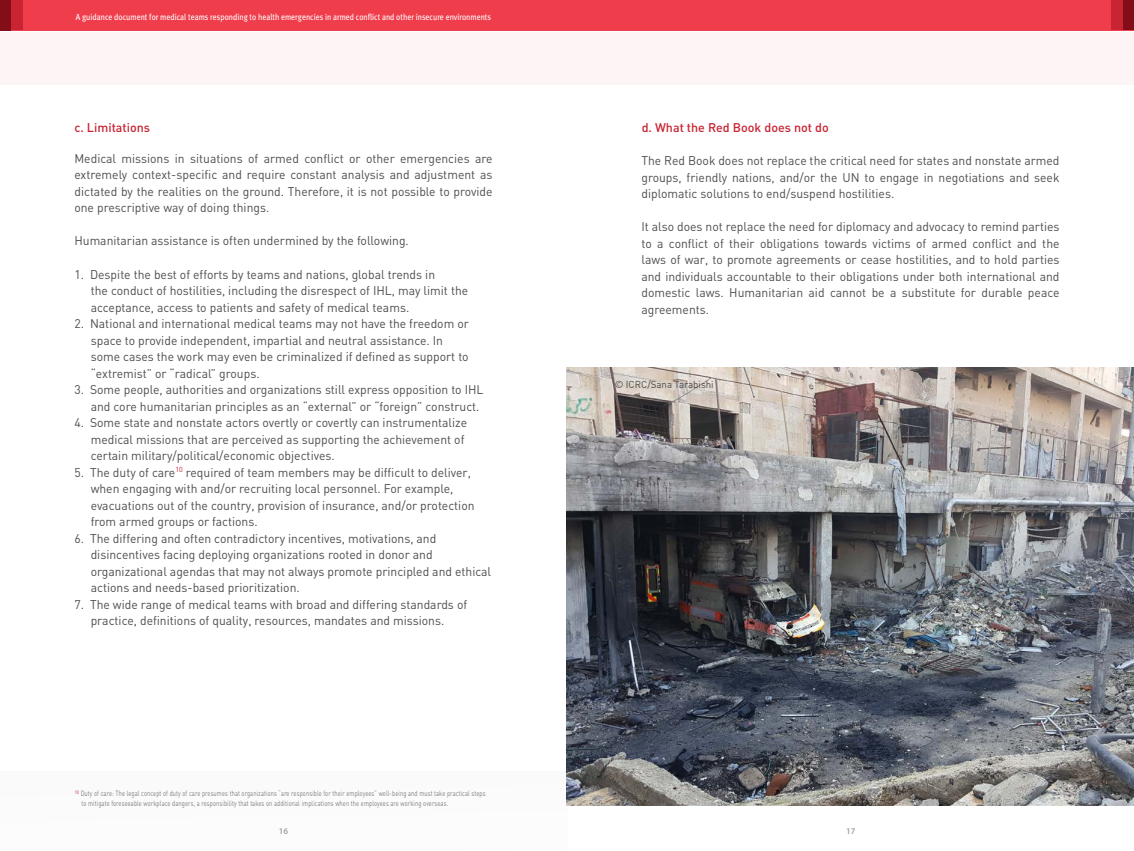
<style>
.page{position:relative;width:1134px;height:851px;background:#fff}
.page>*{position:absolute;margin:0;border:0;box-sizing:border-box;transform-origin:0 0}
.t1{font:12.5px/16.5px "DIN";color:#4d4d4f}
.t2{font:500 12.5px "DIN";color:#c82432}
.t3{font:10px "DIN";color:#0b0a0b}
.t4{font:8.75px "Meta Plus";color:#fff;scale:.9 1}
.t5{font:600 8.75px "Myriad Pro";color:#9fa1a4}
.t6{font:7.5px "DIN";letter-spacing:.02em;color:#7b7c7f;scale:.76 1}
</style>
<div class="page">
<div style="left:0;top:0;width:1134px;height:30px;background:#ef3d4b"></div>
<div style="left:0;top:32px;width:1134px;height:53px;background:#fcf4f5"></div>
<div style="left:1111px;top:0;width:12px;height:30px;background:#c82432"></div>
<div style="left:11px;top:0;width:11px;height:30px;background:#c82432"></div>
<div style="left:1123px;top:0;width:11px;height:30px;background:#840e18"></div>
<div style="left:0;top:0;width:11px;height:30px;background:#840e18"></div>
<div style="left:0;top:771px;width:568px;height:79px;background:#fbfbfb"></div>
<img style="left:567px;top:367px;width:567px;height:438px">
<p class="t4" style="left:76px;top:12px;width:463px">A guidance document for medical teams responding to health emergencies in armed conflict and other insecure environments</p>
<p class="t2" style="left:74px;top:119px;width:77px">c. Limitations</p>
<p class="t1" style="left:74px;top:150px;width:420px;text-align:justify">Medical missions in situations of armed conflict or other emergencies are extremely context-specific and require constant analysis and adjustment as dictated by the realities on the ground. Therefore, it is not possible to provide one prescriptive way of doing things.</p>
<p class="t1" style="left:74px;top:232px;width:336px">Humanitarian assistance is often undermined by the following.</p>
<p class="t1" style="left:74px;top:265px;width:362px">1. Despite the best of efforts by teams and nations, global trends in</p>
<p class="t1" style="left:91px;top:282px;width:379px">the conduct of hostilities, including the disrespect of IHL, may limit the acceptance, access to patients and safety of medical teams.</p>
<p class="t1" style="left:74px;top:315px;width:396px">2. National and international medical teams may not have the freedom or</p>
<p class="t1" style="left:91px;top:331px;width:379px">space to provide independent, impartial and neutral assistance. In some cases the work may even be criminalized if defined as support to “extremist” or “radical” groups.</p>
<p class="t1" style="left:74px;top:381px;width:411px">3. Some people, authorities and organizations still express opposition to IHL</p>
<p class="t1" style="left:91px;top:397px;width:390px">and core humanitarian principles as an “external” or “foreign” construct.</p>
<p class="t1" style="left:74px;top:414px;width:394px">4. Some state and nonstate actors overtly or covertly can instrumentalize</p>
<p class="t1" style="left:91px;top:430px;width:375px">medical missions that are perceived as supporting the achievement of certain military/political/economic objectives.</p>
<p class="t1" style="left:74px;top:463px;width:398px">5. The duty of care<sup>10</sup> required of team members may be difficult to deliver,</p>
<p class="t1" style="left:91px;top:480px;width:385px">when engaging with and/or recruiting local personnel. For example, evacuations out of the country, provision of insurance, and/or protection from armed groups or factions.</p>
<p class="t1" style="left:74px;top:529px;width:363px">6. The differing and often contradictory incentives, motivations, and</p>
<p class="t1" style="left:91px;top:546px;width:402px">disincentives facing deploying organizations rooted in donor and organizational agendas that may not always promote principled and ethical actions and needs-based prioritization.</p>
<p class="t1" style="left:74px;top:595px;width:394px">7. The wide range of medical teams with broad and differing standards of</p>
<p class="t1" style="left:91px;top:612px;width:355px">practice, definitions of quality, resources, mandates and missions.</p>
<p class="t6" style="left:75px;top:788px;width:542px"><sup>10</sup> Duty of care: The legal concept of duty of care presumes that organizations “are responsible for their employees” well-being and must take practical steps</p>
<p class="t6" style="left:82px;top:798px;width:484px">to mitigate foreseeable workplace dangers, a responsibility that takes on additional implications when the employees are working overseas.</p>
<p class="t2" style="left:642px;top:119px;width:189px">d. What the Red Book does not do</p>
<p class="t1" style="left:641px;top:152px;width:420px;text-align:justify">The Red Book does not replace the critical need for states and nonstate armed groups, friendly nations, and/or the UN to engage in negotiations and seek diplomatic solutions to end/suspend hostilities.</p>
<p class="t1" style="left:641px;top:218px;width:420px;text-align:justify">It also does not replace the need for diplomacy and advocacy to remind parties to a conflict of their obligations towards victims of armed conflict and the laws of war, to promote agreements or cease hostilities, and to hold parties and individuals accountable to their obligations under both international and domestic laws. Humanitarian aid cannot be a substitute for durable peace agreements.</p>
<p class="t3" style="left:614px;top:378px;width:101px">© ICRC/Sana Tarabishi</p>
<p class="t5" style="left:279px;top:825px;width:11px">16</p>
<p class="t5" style="left:846px;top:825px;width:11px">17</p>
</div>
